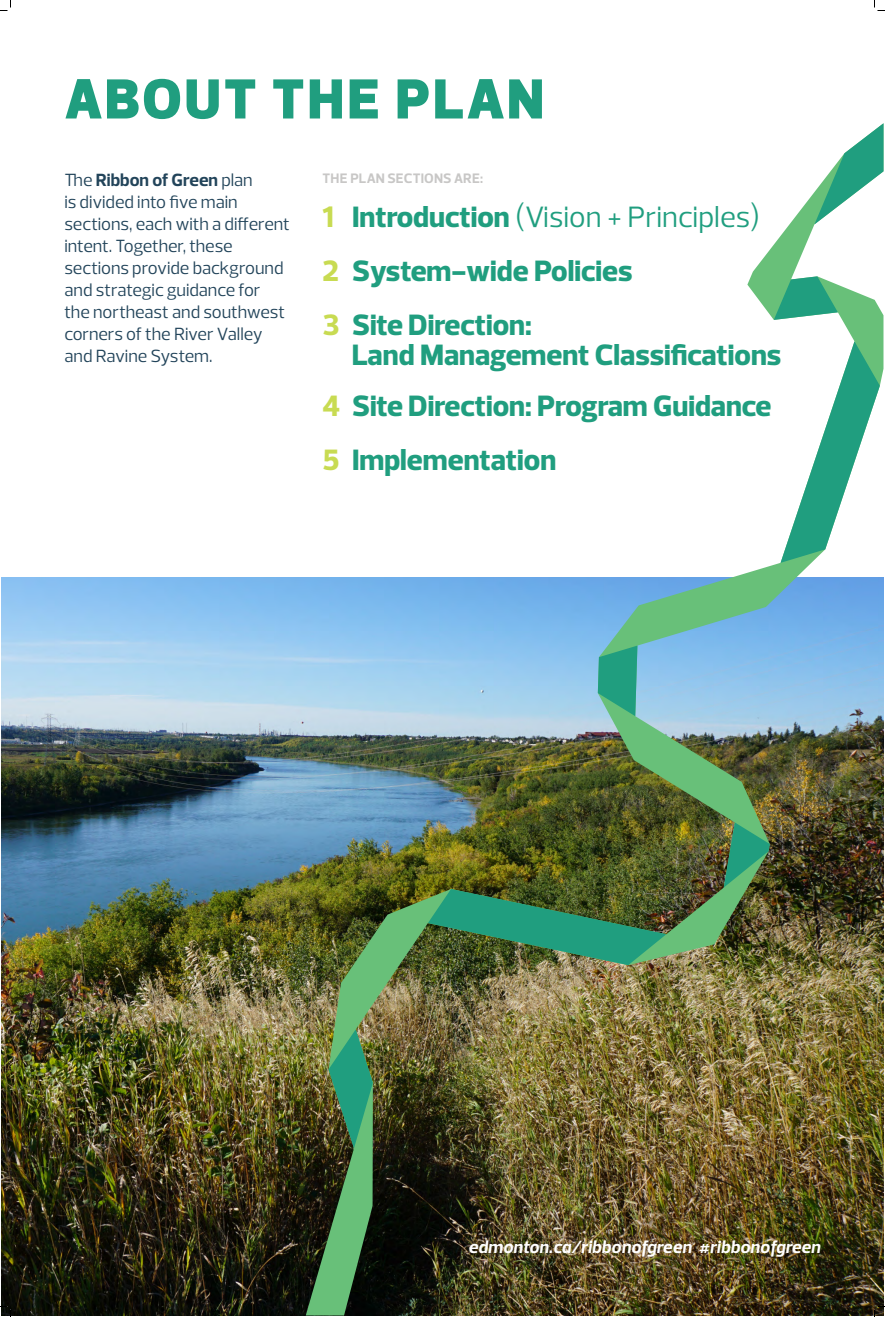
<style>
.page{position:relative;width:885px;height:1317px;background:#fff}
.page>*{position:absolute;margin:0;border:0;box-sizing:border-box;transform-origin:0 0}
._1_Page_Title{font:900 57.5px "Prelo";letter-spacing:.055em;color:#209e7f}
._2_Section_Header{font:800 30px/30px "Prelo";color:#209e7f}
._2_Section_Header-2{font:30px "Prelo";color:#209e7f}
.Body__Large{font:18px/22px "Prelo";letter-spacing:-.005em;color:#22445a}
.Website{font:italic 700 18px "Prelo";letter-spacing:.01em;color:#fff}
._5_Header{font:700 14px "Prelo";letter-spacing:.015em;color:#c8c7c6}
.s1{font-weight:700}
.s2{font-weight:800;color:#c8db52}
.s3{font-weight:800}
.s4{color:#c8db52}
</style>
<div class="page">
<img style="left:2px;top:578px;width:882px;height:738px">
<img style="left:306px;top:193px;width:577px;height:1123px">
<img style="left:329px;top:1029px;width:44px;height:119px">
<img style="left:428px;top:889px;width:238px;height:76px">
<img style="left:724px;top:822px;width:46px;height:66px">
<svg style="left:598px;top:646px;width:39px;height:70px;background:#37a787"></svg>
<svg style="left:781px;top:341px;width:99px;height:222px"></svg>
<svg style="left:774px;top:276px;width:64px;height:44px;background:#4fb38e"></svg>
<svg style="left:814px;top:123px;width:69px;height:101px"></svg>
<svg style="left:0;top:0;width:11px;height:11px"></svg>
<svg style="left:0;top:1306px;width:11px;height:11px"></svg>
<svg style="left:874px;top:0;width:11px;height:11px"></svg>
<svg style="left:874px;top:1306px;width:11px;height:11px"></svg>
<p class="_1_Page_Title" style="left:65px;top:64px;width:481px">ABOUT THE PLAN</p>
<p class="Body__Large" style="left:64px;top:169px;width:227px">The <span class="s1">Ribbon of Green</span> plan<br>is divided into five main sections, each with a different intent. Together, these sections provide background and strategic guidance for the northeast and southwest corners of the River Valley and Ravine System.</p>
<p class="_5_Header" style="left:323px;top:170px;width:162px">THE PLAN SECTIONS ARE:</p>
<p class="_2_Section_Header-2" style="left:322px;top:198px;width:439px"><span class="s2">1</span> <span class="s3">Introduction</span> (Vision + Principles)</p>
<p class="_2_Section_Header" style="left:323px;top:256px;width:311px"><span class="s4">2</span> System-wide Policies</p>
<p class="_2_Section_Header" style="left:352px;top:310px;width:431px;text-indent:-29px"><span class="s4">3</span> Site Direction:<br>Land Management Classifications</p>
<p class="_2_Section_Header" style="left:322px;top:391px;width:451px"><span class="s4">4</span> Site Direction: Program Guidance</p>
<p class="_2_Section_Header" style="left:323px;top:445px;width:235px"><span class="s4">5</span> Implementation</p>
<p class="Website" style="left:469px;top:1235px;width:353px">edmonton.ca/ribbonofgreen #ribbonofgreen</p>
</div>
